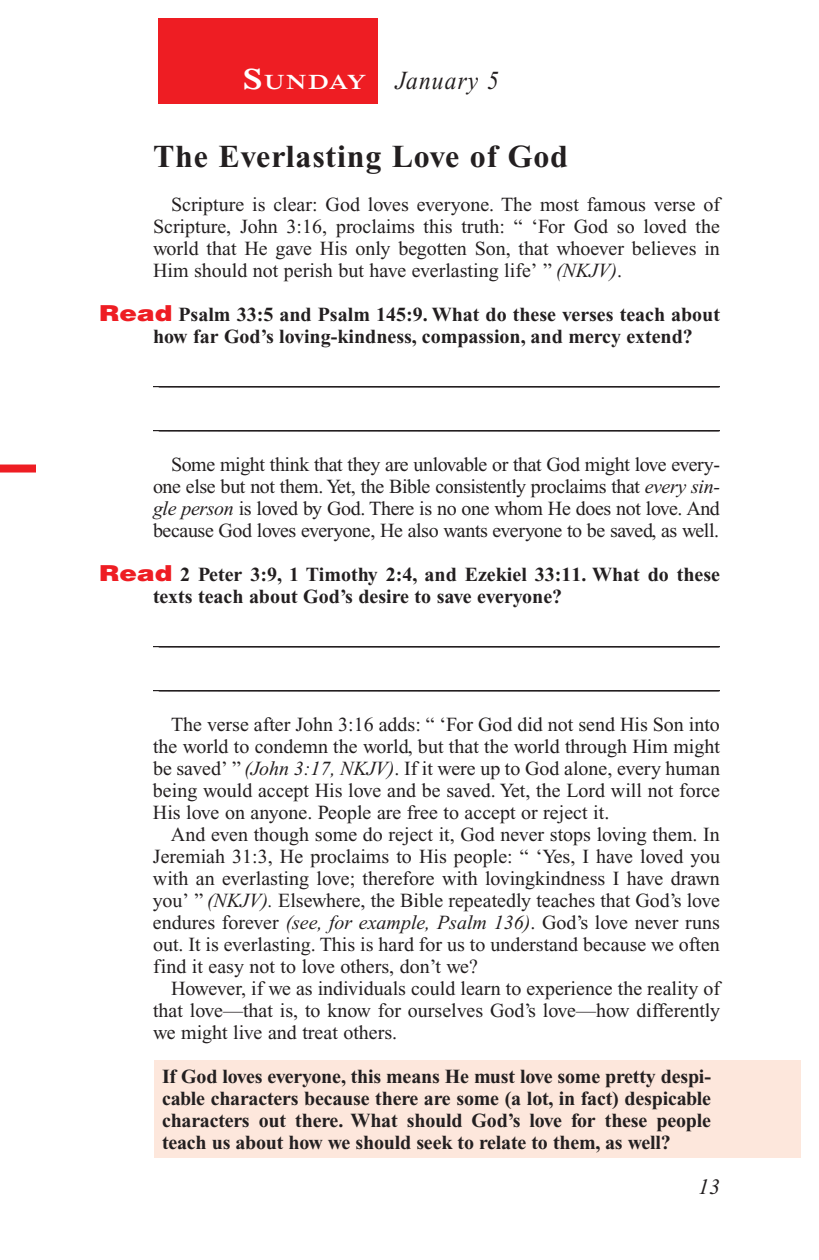
<style>
.page{position:relative;width:819px;height:1260px;background:#fff}
.page>*{position:absolute;margin:0;border:0;box-sizing:border-box;transform-origin:0 0}
.Head{font:700 32px "Times New Roman PS Std";letter-spacing:.025em;color:#231f20}
.Lesson_Dates{font:italic 26px "Times New Roman PS Std";letter-spacing:.05em;color:#231f20;scale:.9 1}
.t1{font:italic 22px "Times New Roman PS Std";color:#231f20}
.Daily_Header{font:600 21px "Times NRMT Std";letter-spacing:.045em;color:#fff;scale:1.1 1}
.Body{font:20px/22px "Times New Roman PS Std";color:#231f20;text-align:justify}
.Blank_Lines{font:20px "Times New Roman PS Std";color:#231f20}
.x-screened_box-text{font:700 20px/22px "Times New Roman PS Std";letter-spacing:-.01em;color:#231f20;text-align:justify}
.Question{font:700 20px/22px "Times New Roman PS Std";color:#231f20}
.s1{font-size:30px}
.s2{font-style:italic}
.s3{font-family:"Helvetica LT Std";font-weight:900;font-size:22px;color:#ee1d23}
</style>
<div class="page">
<div style="left:158px;top:18px;width:220px;height:86px;background:#ee1d23"></div>
<div style="left:0;top:465px;width:36px;height:8px;background:#ee1d23"></div>
<div style="left:155px;top:1060px;width:646px;height:98px;background:#fde7dc"></div>
<hr style="left:153px;top:386px;width:567px;height:1px;background:#231f20">
<hr style="left:153px;top:430px;width:567px;height:1px;background:#231f20">
<hr style="left:153px;top:646px;width:567px;height:1px;background:#231f20">
<hr style="left:153px;top:690px;width:567px;height:1px;background:#231f20">
<p class="Daily_Header" style="left:243px;top:70px;width:114px"><span class="s1">S</span>UNDAY</p>
<p class="Lesson_Dates" style="left:396px;top:66px;width:116px">January 5</p>
<p class="Head" style="left:153px;top:138px;width:417px">The Everlasting Love of God</p>
<p class="Body" style="left:153px;top:193px;width:569px;text-indent:18px">Scripture is clear: God loves everyone. The most famous verse of Scripture, John 3:16, proclaims this truth: “ ‘For God so loved the world that He gave His only begotten Son, that whoever believes in Him should not perish but have everlasting life’ ” <span class="s2">(NKJV)</span>.</p>
<p class="Question" style="left:153px;top:303px;width:569px;text-indent:-54px"><span class="s3">Read</span> Psalm 33:5 and Psalm 145:9. What do these verses teach about how far God’s loving-kindness, compassion, and mercy extend?</p>
<p class="Blank_Lines" style="left:159px;top:367px;width:561px">________________________________________________________</p>
<p class="Blank_Lines" style="left:159px;top:411px;width:561px">________________________________________________________</p>
<p class="Body" style="left:153px;top:453px;width:569px;text-indent:18px">Some might think that they are unlovable or that God might love every&shy;one else but not them. Yet, the Bible consistently proclaims that <span class="s2">every sin&shy;gle person</span> is loved by God. There is no one whom He does not love. And because God loves everyone, He also wants everyone to be saved, as well.</p>
<p class="Question" style="left:153px;top:563px;width:569px;text-indent:-54px"><span class="s3">Read</span> 2 Peter 3:9, 1 Timothy 2:4, and Ezekiel 33:11. What do these texts teach about God’s desire to save everyone?</p>
<p class="Blank_Lines" style="left:159px;top:627px;width:561px">________________________________________________________</p>
<p class="Blank_Lines" style="left:159px;top:671px;width:561px">________________________________________________________</p>
<p class="Body" style="left:153px;top:713px;width:569px;text-indent:18px">The verse after John 3:16 adds: “ ‘For God did not send His Son into the world to condemn the world, but that the world through Him might be saved’ ” <span class="s2">(John 3:17, NKJV)</span>. If it were up to God alone, every human being would accept His love and be saved. Yet, the Lord will not force His love on anyone. People are free to accept or reject it.</p>
<p class="Body" style="left:153px;top:823px;width:569px;text-indent:18px">And even though some do reject it, God never stops loving them. In Jeremiah 31:3, He proclaims to His people: “ ‘Yes, I have loved you with an everlasting love; therefore with lovingkindness I have drawn you’ ” <span class="s2">(NKJV).</span> Elsewhere, the Bible repeatedly teaches that God’s love endures forever <span class="s2">(see, for example, Psalm 136)</span>. God’s love never runs out. It is everlasting. This is hard for us to understand because we often find it easy not to love others, don’t we?</p>
<p class="Body" style="left:153px;top:977px;width:569px;text-indent:18px">However, if we as individuals could learn to experience the reality of that love—that is, to know for ourselves God’s love—how differently we might live and treat others.</p>
<p class="x-screened_box-text" style="left:162px;top:1065px;width:551px">If God loves everyone, this means He must love some pretty despi&shy;cable characters because there are some (a lot, in fact) despicable characters out there. What should God’s love for these people teach us about how we should seek to relate to them, as well?</p>
<p class="t1" style="left:698px;top:1175px;width:23px">13</p>
</div>
